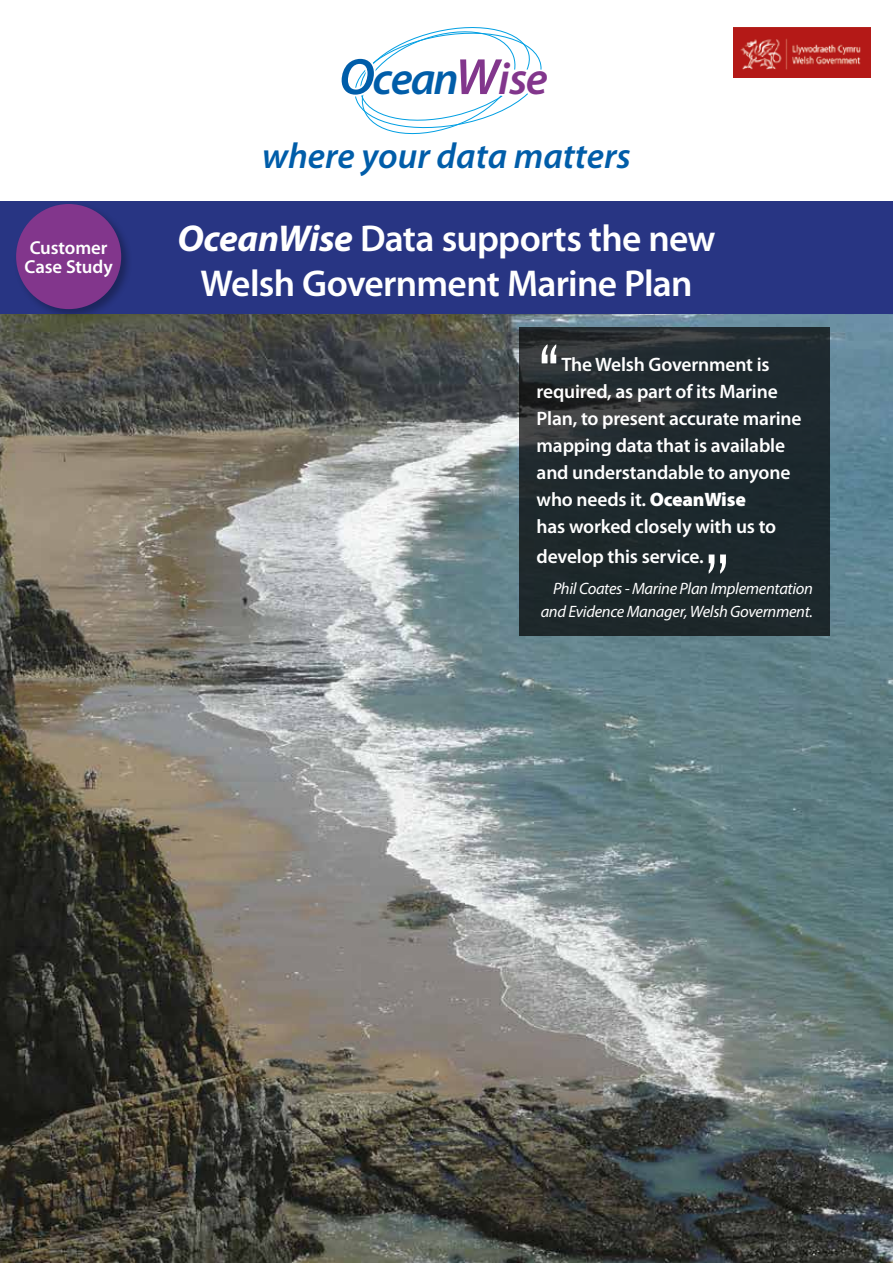
<style>
.page{position:relative;width:893px;height:1263px;background:#fff}
.page>*{position:absolute;margin:0;border:0;box-sizing:border-box;transform-origin:0 0}
.t1{font:300 90px "Gill Sans";color:#fff}
.t2{font:italic 600 45.9px "Myriad Pro";letter-spacing:-.03em;color:#005da9}
.t3{font:600 37.5px/45px "Myriad Pro";letter-spacing:-.02em;color:#fff;text-align:center}
.t4{font:italic 600 36.15px "Myriad Pro";color:#005da9}
.t5{font:600 19.5px/27px "Myriad Pro";letter-spacing:-.01em;color:#fff}
.t6{font:600 18.75px/19.5px "Myriad Pro";letter-spacing:-.005em;color:#fff}
.t7{font:italic 16.5px/22.5px "Myriad Pro";letter-spacing:-.02em;color:#fff;text-align:right}
.s1{font-size:51.3px;color:#fff}
.s2{font-size:51.3px;color:#82368c}
.s3{color:#82368c}
.s4{font-weight:700;font-style:italic}
.s5{font-weight:900}
</style>
<div class="page">
<img style="left:0;top:313px;width:893px;height:950px">
<div style="left:0;top:201px;width:893px;height:112px;background:#283583"></div>
<svg style="left:354px;top:27px;width:188px;height:108px"></svg>
<svg style="left:520px;top:327px;width:310px;height:309px;background:#202a2e"></svg>
<div style="left:14px;top:201px;width:118px;height:119px;background:#000;opacity:.3"></div>
<div style="left:16px;top:204px;width:105px;height:105px;background:#82368c;border-radius:50%"></div>
<img style="left:733px;top:28px;width:138px;height:50px">
<p class="t6" style="left:25px;top:237px;width:90px">Customer<br>Case Study</p>
<h2 class="t2" style="left:339px;top:49px;width:210px"><span class="s1">O</span>cean<span class="s2">W</span><span class="s3">ise</span></h2>
<h3 class="t4" style="left:262px;top:133px;width:370px">where your data matters</h3>
<h3 class="t3" style="left:177px;top:215px;width:540px"><span class="s4">OceanWise</span> Data supports the new<br>Welsh Government Marine Plan</h3>
<h1 class="t1" style="left:537px;top:305px;width:26px">‘‘</h1>
<p class="t5" style="left:537px;top:351px;width:266px;text-indent:25px">The Welsh Government is required, as part of its Marine<br>Plan, to present accurate marine mapping data that is available and understandable to anyone who needs it. <span class="s5">OceanWise<br></span>has worked closely with us to</p>
<p class="t5" style="left:537px;top:543px;width:169px">develop this service.</p>
<h1 class="t1" style="left:704px;top:463px;width:29px">‚‚</h1>
<p class="t7" style="left:541px;top:577px;width:274px">Phil Coates - Marine Plan Implementation and Evidence Manager, Welsh Government.</p>
</div>
